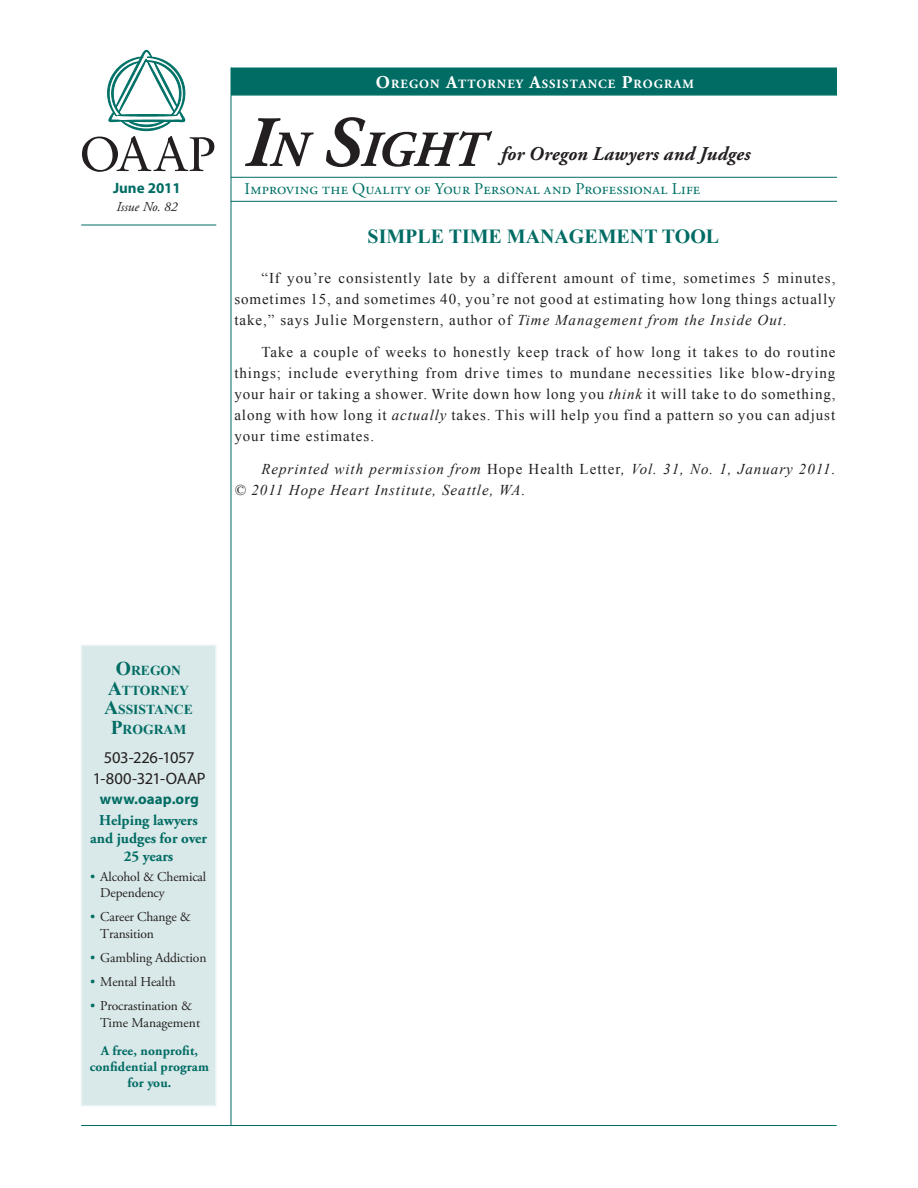
<style>
.page{position:relative;width:918px;height:1188px;background:#fff}
.page>*{position:absolute;margin:0;border:0;box-sizing:border-box;transform-origin:0 0}
.t1{font:italic 700 50.4px "Adobe Garamond Pro";color:#231f20}
.Story_Head_CAPS{font:700 19.95px "Times New Roman";color:#006c64}
.t2{font:italic 700 19.5px "Adobe Garamond Pro";letter-spacing:.01em;color:#231f20}
.t3{font:16.5px "Adobe Garamond Pro";letter-spacing:.015em;color:#007167}
.BOX_headline{font:16.5px/21px "Myriad Pro";letter-spacing:-.015em;color:#231f20;text-align:center}
.Body_Text{font:15px/21px "Times New Roman";letter-spacing:.065em;color:#231f20;text-align:justify}
.Body_Text_Italic{font:italic 15px/21px "Times New Roman";letter-spacing:.065em;color:#231f20}
.Story_subhead_Green{font:700 15px/18px "Adobe Garamond Pro";color:#006c64;text-align:center}
.BOX_headline-2{font:700 15px "Myriad Pro";letter-spacing:.005em;color:#006c64}
.DATE{font:700 15px "Myriad Pro";color:#006c64}
.MAST_caps_green{font:700 13.65px/19.5px "Times New Roman";color:#006c64;text-align:center}
.Mast_Bullet{font:13.5px/16.5px "Adobe Garamond Pro";letter-spacing:-.01em;color:#231f20}
.Story_subhead_Green-2{font:700 13.5px/16.2px "Adobe Garamond Pro";letter-spacing:.01em;color:#006c64;text-align:center}
.TOC_Issue_No{font:italic 13.5px "Adobe Garamond Pro";color:#231f20}
.t4{font:700 12.6px "Adobe Garamond Pro";letter-spacing:.08em;color:#fff}
.s1{font-size:18px}
.s2{font-size:72px}
.s3{font-style:italic}
.s4{font-style:normal}
.s5{font-size:19.5px}
.s6{color:#007167}
</style>
<div class="page">
<div style="left:231px;top:68px;width:606px;height:28px;background:#006c64;border:2px solid #007167"></div>
<hr style="left:231px;top:177px;width:606px;height:1px;background:#006c64">
<hr style="left:231px;top:201px;width:606px;height:1px;background:#006c64">
<hr style="left:81px;top:225px;width:135px;height:1px;background:#006c64">
<hr style="left:231px;top:68px;width:1px;height:1058px;background:#006c64">
<hr style="left:81px;top:1125px;width:756px;height:1px;background:#006c64">
<div style="left:81px;top:645px;width:135px;height:461px;background:#d9e8e8;border:2px solid #ebf4f4"></div>
<svg style="left:82px;top:50px;width:132px;height:122px"></svg>
<p class="t4" style="left:376px;top:77px;width:319px"><span class="s1">O</span>REGON <span class="s1">A</span>TTORNEY <span class="s1">A</span>SSISTANCE <span class="s1">P</span>ROGRAM</p>
<p class="t1" style="left:245px;top:121px;width:241px"><span class="s2">I</span>n <span class="s2">S</span>ight</p>
<p class="t2" style="left:501px;top:143px;width:251px">for Oregon Lawyers and Judges</p>
<p class="DATE" style="left:113px;top:178px;width:69px">June 2011</p>
<p class="t3" style="left:245px;top:179px;width:457px">Improving the Quality of Your Personal and Professional Life</p>
<p class="TOC_Issue_No" style="left:116px;top:199px;width:63px">Issue No. 82</p>
<p class="Story_Head_CAPS" style="left:368px;top:223px;width:353px">SIMPLE TIME MANAGEMENT TOOL</p>
<p class="Body_Text" style="left:234px;top:267px;width:603px;text-indent:27px">“If you’re consistently late by a different amount of time, sometimes 5 minutes, sometimes 15, and sometimes 40, you’re not good at estimating how long things actually take,” says Julie Morgenstern, author of <span class="s3">Time Management from the Inside Out</span>.</p>
<p class="Body_Text" style="left:234px;top:342px;width:603px;text-indent:27px">Take a couple of weeks to honestly keep track of how long it takes to do routine things; include everything from drive times to mundane necessities like blow-drying your hair or taking a shower. Write down how long you <span class="s3">think</span> it will take to do something, along with how long it <span class="s3">actually</span> takes. This will help you find a pattern so you can adjust your time estimates.</p>
<p class="Body_Text_Italic" style="left:234px;top:458px;width:603px;text-indent:27px">Reprinted with permission from <span class="s4">Hope Health Letter</span>, Vol. 31, No. 1, January 2011. © 2011 Hope Heart Institute, Seattle, WA.</p>
<p class="MAST_caps_green" style="left:104px;top:661px;width:90px"><span class="s5">O</span>REGON<br><span class="s5">A</span>TTORNEY<br><span class="s5">A</span>SSISTANCE<br><span class="s5">P</span>ROGRAM</p>
<p class="BOX_headline" style="left:93px;top:747px;width:114px">503-226-1057<br>1-800-321-OAAP</p>
<p class="BOX_headline-2" style="left:100px;top:789px;width:101px">www.oaap.org</p>
<p class="Story_subhead_Green" style="left:90px;top:812px;width:118px">Helping lawyers and judges for over<br>25 years</p>
<p class="Mast_Bullet" style="left:100px;top:869px;width:108px;text-indent:-10px"><span class="s6">•</span> Alcohol &amp; Chemical<br>Dependency</p>
<p class="Mast_Bullet" style="left:100px;top:909px;width:92px;text-indent:-10px"><span class="s6">•</span> Career Change &amp;<br>Transition</p>
<p class="Mast_Bullet" style="left:90px;top:950px;width:118px"><span class="s6">•</span> Gambling Addiction</p>
<p class="Mast_Bullet" style="left:90px;top:974px;width:87px"><span class="s6">•</span> Mental Health</p>
<p class="Mast_Bullet" style="left:100px;top:998px;width:101px;text-indent:-10px"><span class="s6">•</span> Procrastination &amp;<br>Time Management</p>
<p class="Story_subhead_Green-2" style="left:90px;top:1043px;width:121px">A free, nonprofit, confidential program for you.</p>
</div>
